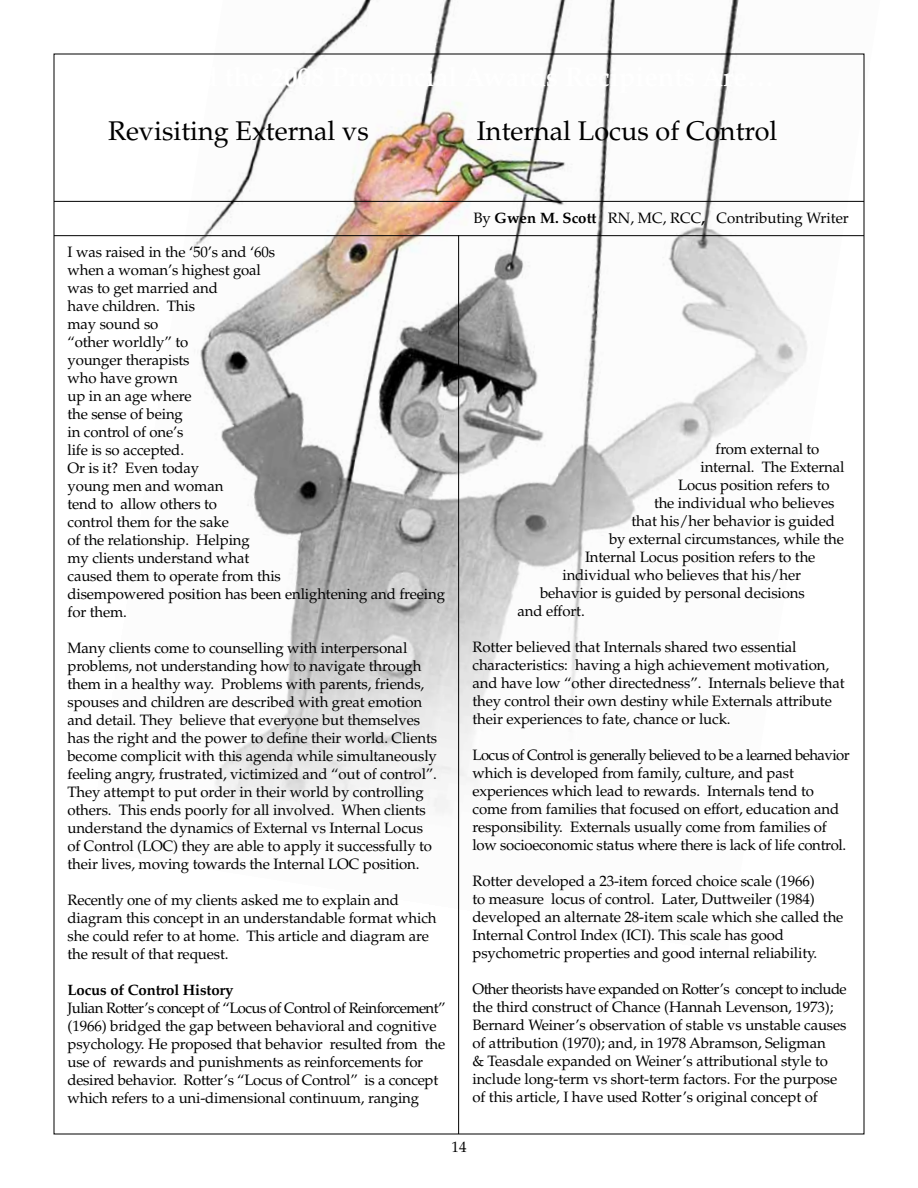
<style>
.page{position:relative;width:918px;height:1188px;background:#fff}
.page>*{position:absolute;margin:0;border:0;box-sizing:border-box;transform-origin:0 0}
.t1{font:27px "Palatino";color:#000}
.t2{font:15px/18px "Palatino";letter-spacing:-.01em;color:#000}
.t3{font:700 15px "Palatino";letter-spacing:-.01em;color:#000}
.s1{font-weight:700}
</style>
<div class="page">
<img style="left:87px;top:0;width:778px;height:952px">
<hr style="left:458px;top:235px;width:1px;height:899px;background:#000">
<hr style="left:54px;top:235px;width:810px;height:1px;background:#000">
<hr style="left:54px;top:201px;width:810px;height:1px;background:#000">
<h1 class="t1" style="left:108px;top:115px;width:262px">Revisiting External vs</h1>
<h1 class="t1" style="left:477px;top:115px;width:302px">Internal Locus of Control</h1>
<p class="t2" style="left:68px;top:244px;width:379px">I was raised in the ‘50’s and ‘60s<br>when a woman’s highest goal<br>was to get married and<br>have children. This<br>may sound so<br>“other worldly” to<br>younger therapists<br>who have grown<br>up in an age where<br>the sense of being<br>in control of one’s<br>life is so accepted.<br>Or is it? Even today<br>young men and woman<br>tend to allow others to<br>control them for the sake<br>of the relationship. Helping<br>my clients understand what<br>caused them to operate from this<br>disempowered position has been enlightening and freeing for them.</p>
<p class="t2" style="left:68px;top:640px;width:371px">Many clients come to counselling with interpersonal problems, not understanding how to navigate through them in a healthy way. Problems with parents, friends, spouses and children are described with great emotion and detail. They believe that everyone but themselves has the right and the power to define their world. Clients become complicit with this agenda while simultaneously feeling angry, frustrated, victimized and “out of control”.<br>They attempt to put order in their world by controlling others. This ends poorly for all involved. When clients understand the dynamics of External vs Internal Locus of Control (LOC) they are able to apply it successfully to their lives, moving towards the Internal LOC position.</p>
<p class="t2" style="left:68px;top:892px;width:371px">Recently one of my clients asked me to explain and diagram this concept in an understandable format which she could refer to at home. This article and diagram are the result of that request.</p>
<p class="t3" style="left:68px;top:982px;width:168px">Locus of Control History</p>
<p class="t2" style="left:68px;top:1000px;width:380px">Julian Rotter’s concept of “Locus of Control of Reinforcement” (1966) bridged the gap between behavioral and cognitive psychology. He proposed that behavior resulted from the use of rewards and punishments as reinforcements for desired behavior. Rotter’s “Locus of Control” is a concept which refers to a uni-dimensional continuum, ranging</p>
<p class="t2" style="left:473px;top:209px;width:377px">By <span class="s1">Gwen M. Scott</span> RN, MC, RCC<span class="s1">,</span> Contributing Writer</p>
<p class="t2" style="left:716px;top:440px;width:105px">from external to</p>
<p class="t2" style="left:700px;top:458px;width:145px">internal. The External</p>
<p class="t2" style="left:678px;top:476px;width:153px">Locus position refers to</p>
<p class="t2" style="left:654px;top:494px;width:182px">the individual who believes</p>
<p class="t2" style="left:632px;top:512px;width:205px">that his/her behavior is guided</p>
<p class="t2" style="left:609px;top:530px;width:236px">by external circumstances, while the</p>
<p class="t2" style="left:585px;top:548px;width:232px">Internal Locus position refers to the</p>
<p class="t2" style="left:562px;top:566px;width:240px">individual who believes that his/her</p>
<p class="t2" style="left:540px;top:584px;width:266px">behavior is guided by personal decisions</p>
<p class="t2" style="left:518px;top:602px;width:69px">and effort.</p>
<p class="t2" style="left:472px;top:638px;width:374px">Rotter believed that Internals shared two essential characteristics: having a high achievement motivation, and have low “other directedness”. Internals believe that they control their own destiny while Externals attribute their experiences to fate, chance or luck.</p>
<p class="t2" style="left:472px;top:746px;width:379px">Locus of Control is generally believed to be a learned behavior which is developed from family, culture, and past experiences which lead to rewards. Internals tend to come from families that focused on effort, education and responsibility. Externals usually come from families of low socioeconomic status where there is lack of life control.</p>
<p class="t2" style="left:472px;top:872px;width:372px">Rotter developed a 23-item forced choice scale (1966)<br>to measure locus of control. Later, Duttweiler (1984) developed an alternate 28-item scale which she called the Internal Control Index (ICI). This scale has good psychometric properties and good internal reliability.</p>
<p class="t2" style="left:472px;top:980px;width:376px">Other theorists have expanded on Rotter’s concept to include the third construct of Chance (Hannah Levenson, 1973); Bernard Weiner’s observation of stable vs unstable causes of attribution (1970); and, in 1978 Abramson, Seligman<br>&amp; Teasdale expanded on Weiner’s attributional style to include long-term vs short-term factors. For the purpose of this article, I have used Rotter’s original concept of</p>
<p class="t2" style="left:452px;top:1138px;width:16px">14</p>
</div>
